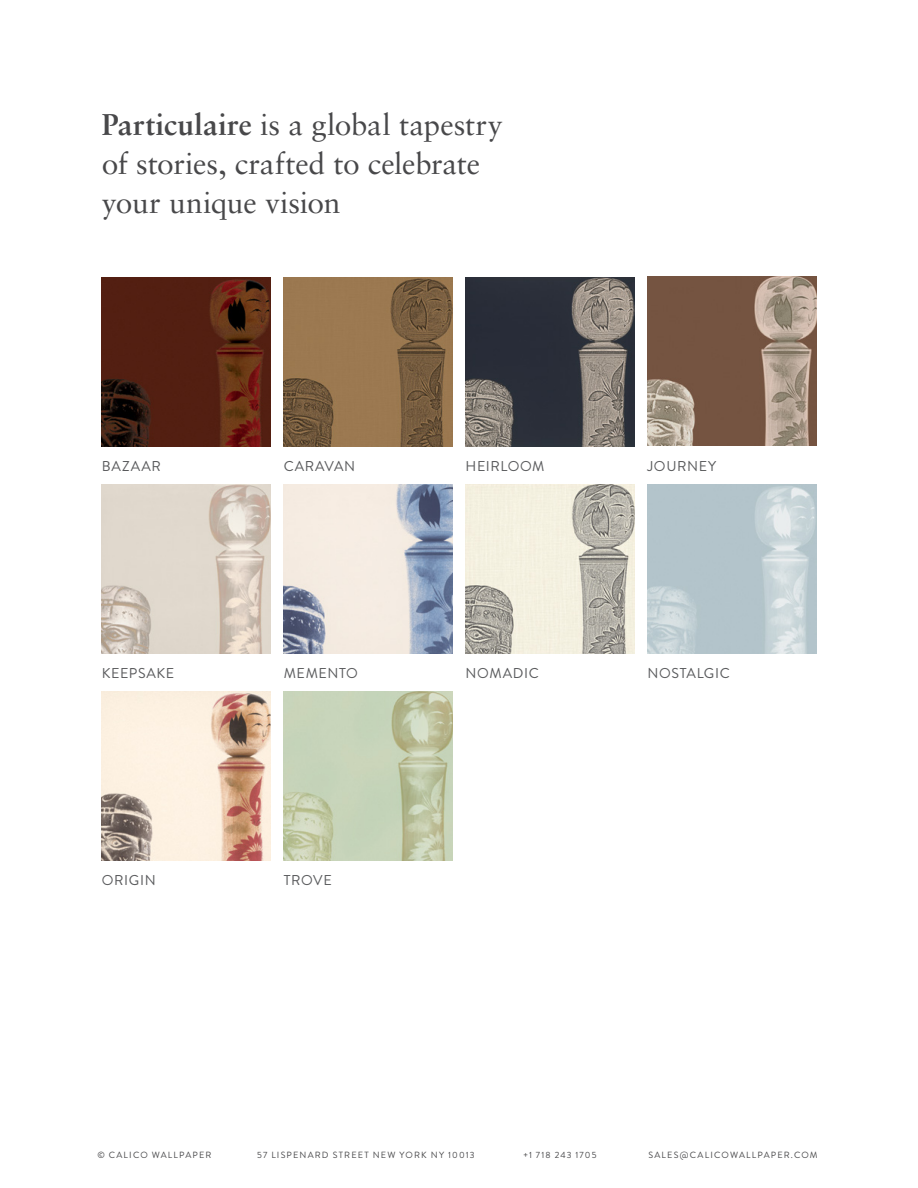
<style>
.page{position:relative;width:918px;height:1188px;background:#fff}
.page>*{position:absolute;margin:0;border:0;box-sizing:border-box;transform-origin:0 0}
.t1{font:30px/39px "Sabon LT Pro";letter-spacing:-.01em;color:#48484a}
.t2{font:14.25px "Brandon Grotesque";letter-spacing:.045em;color:#58595b}
.t3{font:9px "Brandon Grotesque";letter-spacing:.13em;color:#48484a}
.s1{font-weight:700}
</style>
<div class="page">
<img style="left:284px;top:692px;width:169px;height:169px">
<img style="left:102px;top:484px;width:169px;height:169px">
<img style="left:465px;top:484px;width:169px;height:169px">
<img style="left:647px;top:277px;width:169px;height:169px">
<img style="left:465px;top:278px;width:169px;height:168px">
<img style="left:102px;top:278px;width:169px;height:168px">
<img style="left:102px;top:692px;width:169px;height:169px">
<img style="left:284px;top:278px;width:169px;height:168px">
<img style="left:647px;top:484px;width:169px;height:169px">
<img style="left:284px;top:484px;width:169px;height:169px">
<p class="t1" style="left:102px;top:104px;width:403px"><span class="s1">Particulaire</span> is a global tapestry of stories, crafted to celebrate your unique vision</p>
<p class="t2" style="left:102px;top:456px;width:61px">BAZAAR</p>
<p class="t2" style="left:284px;top:456px;width:73px">CARAVAN</p>
<p class="t2" style="left:466px;top:456px;width:81px">HEIRLOOM</p>
<p class="t2" style="left:647px;top:456px;width:70px">JOURNEY</p>
<p class="t2" style="left:102px;top:663px;width:74px">KEEPSAKE</p>
<p class="t2" style="left:284px;top:663px;width:76px">MEMENTO</p>
<p class="t2" style="left:466px;top:663px;width:75px">NOMADIC</p>
<p class="t2" style="left:647px;top:663px;width:84px">NOSTALGIC</p>
<p class="t2" style="left:102px;top:870px;width:55px">ORIGIN</p>
<p class="t2" style="left:284px;top:870px;width:50px">TROVE</p>
<p class="t3" style="left:97px;top:1149px;width:116px">© CALICO WALLPAPER</p>
<p class="t3" style="left:257px;top:1149px;width:219px">57 LISPENARD STREET NEW YORK NY 10013</p>
<p class="t3" style="left:523px;top:1149px;width:75px">+1 718 243 1705</p>
<p class="t3" style="left:648px;top:1149px;width:171px">SALES@CALICOWALLPAPER.COM</p>
</div>
